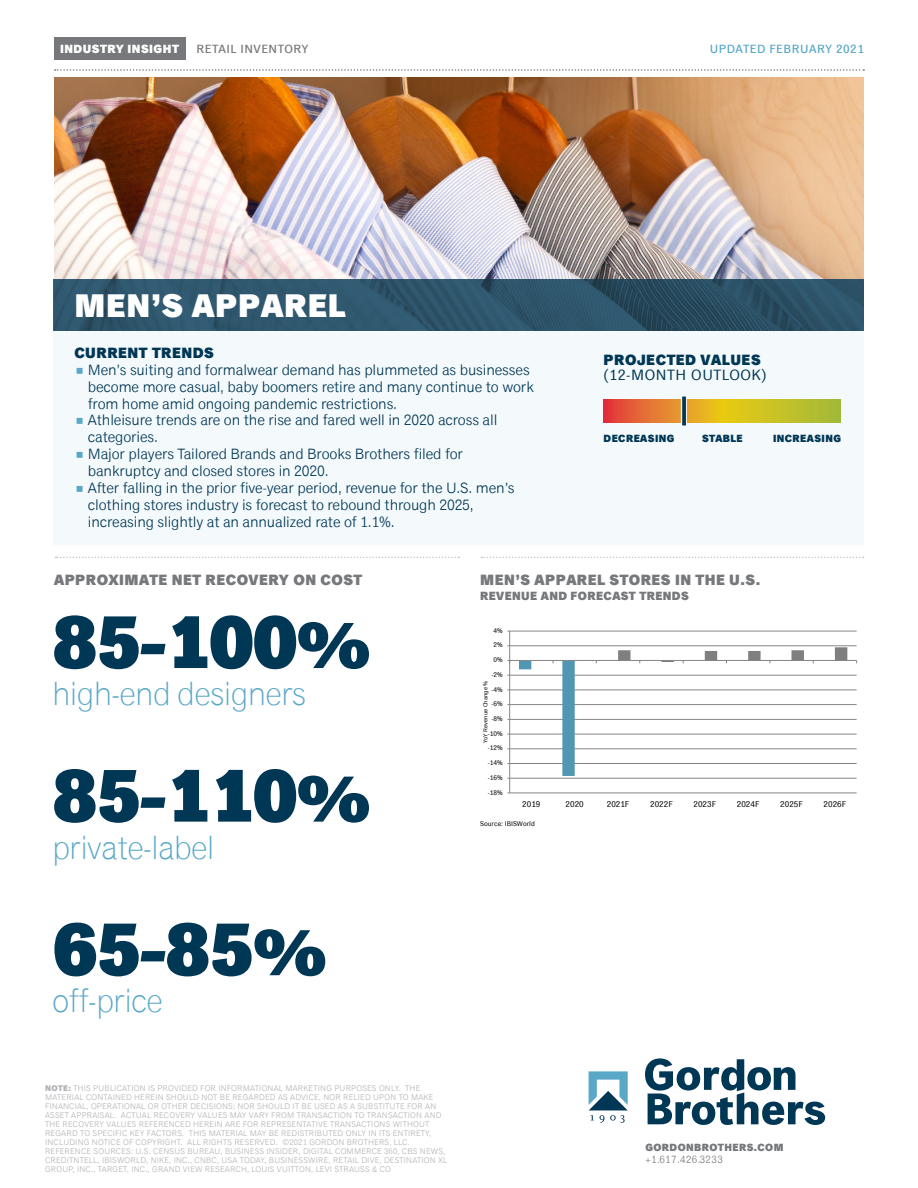
<style>
.page{position:relative;width:918px;height:1188px;background:#fff}
.page>*{position:absolute;margin:0;border:0;box-sizing:border-box;transform-origin:0 0}
.stat_-_S{font:800 75px "Classic Grotesque Pro";letter-spacing:-.025em;color:#003755}
.stat_-_descriptor{font:300 33px "Classic Grotesque Pro";letter-spacing:-.025em;color:#5aa8c7}
.head{font:800 33px "Classic Grotesque Pro";letter-spacing:.025em;color:#fff}
.t1{font:15px/16.8px "Classic Grotesque Pro";letter-spacing:-.01em;color:#003755}
.b-head{font:800 15px "Classic Grotesque Pro";letter-spacing:.035em;color:#76787b}
.intro_head{font:800 15px "Classic Grotesque Pro";letter-spacing:.035em;color:#003755}
.intro_head-2{font:15px "Classic Grotesque Pro";letter-spacing:.035em;color:#003755}
.b-head-2{font:800 12px "Classic Grotesque Pro";letter-spacing:.035em;color:#76787b}
.update_info{font:500 12px "Classic Grotesque Pro";letter-spacing:.04em;color:#5aa8c7}
.industry_names{font:500 12px "Classic Grotesque Pro";letter-spacing:.04em;color:#76787b}
.t2{font:800 12px "Classic Grotesque Pro";letter-spacing:.04em;color:#fff}
.t3{font:800 10.5px "Classic Grotesque Pro";letter-spacing:.04em;color:#003755}
.t4{font:800 10.5px "Classic Grotesque Pro";letter-spacing:.04em;color:#76787b}
.t5{font:10.5px "Classic Grotesque Pro";letter-spacing:.04em;color:#76787b}
.t6{font:8.4px "Classic Grotesque Pro";letter-spacing:.01em;color:#000}
.bottom_note{font:8.25px/9px "Classic Grotesque Pro";letter-spacing:.02em;color:#b2b3b7}
.t7{font:6.9px "Classic Grotesque Pro";color:#000}
.t8{font:5.85px "Classic Grotesque Pro";color:#000}
.s1{font-weight:800}
</style>
<div class="page">
<img style="left:54px;top:77px;width:810px;height:203px">
<div style="left:54px;top:331px;width:810px;height:213px;background:#f4f9fb"></div>
<svg style="left:54px;top:280px;width:810px;height:51px;background:#2c5368"></svg>
<svg style="left:604px;top:400px;width:236px;height:23px;background:#d5a12a"></svg>
<svg style="left:55px;top:557px;width:404px;height:1px"></svg>
<svg style="left:481px;top:557px;width:383px;height:1px"></svg>
<svg style="left:681px;top:399px;width:6px;height:24px"></svg>
<svg style="left:682px;top:397px;width:4px;height:28px"></svg>
<hr style="left:510px;top:793px;width:347px;height:1px;background:#868686">
<hr style="left:510px;top:778px;width:347px;height:1px;background:#868686">
<hr style="left:510px;top:763px;width:347px;height:1px;background:#868686">
<hr style="left:510px;top:748px;width:347px;height:1px;background:#868686">
<hr style="left:510px;top:734px;width:347px;height:1px;background:#868686">
<hr style="left:510px;top:719px;width:347px;height:1px;background:#868686">
<hr style="left:510px;top:704px;width:347px;height:1px;background:#868686">
<hr style="left:510px;top:690px;width:347px;height:1px;background:#868686">
<hr style="left:510px;top:675px;width:347px;height:1px;background:#868686">
<hr style="left:510px;top:645px;width:347px;height:1px;background:#868686">
<hr style="left:510px;top:631px;width:347px;height:1px;background:#868686">
<hr style="left:509px;top:631px;width:1px;height:162px;background:#868686">
<hr style="left:510px;top:660px;width:347px;height:1px;background:#868686">
<svg style="left:519px;top:661px;width:56px;height:115px"></svg>
<svg style="left:618px;top:647px;width:229px;height:16px"></svg>
<svg style="left:55px;top:69px;width:809px;height:2px"></svg>
<svg style="left:645px;top:1058px;width:180px;height:67px"></svg>
<svg style="left:589px;top:1071px;width:39px;height:52px"></svg>
<div style="left:54px;top:37px;width:132px;height:23px;background:#76787b"></div>
<h3 class="t2" style="left:60px;top:41px;width:120px">INDUSTRY INSIGHT</h3>
<p class="industry_names" style="left:197px;top:41px;width:113px">RETAIL INVENTORY</p>
<p class="update_info" style="left:710px;top:41px;width:156px">UPDATED FEBRUARY 2021</p>
<p class="head" style="left:74px;top:284px;width:273px">MEN’S APPAREL</p>
<p class="intro_head" style="left:74px;top:343px;width:141px">CURRENT TRENDS</p>
<p class="t1" style="left:88px;top:361px;width:448px">Men’s suiting and formalwear demand has plummeted as businesses become more casual, baby boomers retire and many continue to work from home amid ongoing pandemic restrictions.</p>
<p class="t1" style="left:88px;top:412px;width:411px">Athleisure trends are on the rise and fared well in 2020 across all categories.</p>
<p class="t1" style="left:88px;top:446px;width:377px">Major players Tailored Brands and Brooks Brothers filed for bankruptcy and closed stores in 2020.</p>
<p class="t1" style="left:88px;top:480px;width:428px">After falling in the prior five-year period, revenue for the U.S. men’s clothing stores industry is forecast to rebound through 2025, increasing slightly at an annualized rate of 1.1%.</p>
<p class="intro_head" style="left:604px;top:350px;width:159px">PROJECTED VALUES</p>
<p class="intro_head-2" style="left:604px;top:366px;width:165px">(12-MONTH OUTLOOK)</p>
<p class="t3" style="left:604px;top:431px;width:72px">DECREASING</p>
<p class="t3" style="left:702px;top:431px;width:42px">STABLE</p>
<p class="t3" style="left:773px;top:431px;width:70px">INCREASING</p>
<p class="b-head" style="left:54px;top:570px;width:310px">APPROXIMATE NET RECOVERY ON COST</p>
<p class="stat_-_S" style="left:52px;top:593px;width:321px">85-100%</p>
<p class="stat_-_descriptor" style="left:52px;top:674px;width:256px">high-end designers</p>
<p class="stat_-_S" style="left:52px;top:747px;width:321px">85-110%</p>
<p class="stat_-_descriptor" style="left:52px;top:828px;width:164px">private-label</p>
<p class="stat_-_S" style="left:52px;top:901px;width:277px">65-85%</p>
<p class="stat_-_descriptor" style="left:52px;top:981px;width:113px">off-price</p>
<p class="bottom_note" style="left:45px;top:1084px;width:404px"><span class="s1">NOTE:</span> THIS PUBLICATION IS PROVIDED FOR INFORMATIONAL MARKETING PURPOSES ONLY. THE MATERIAL CONTAINED HEREIN SHOULD NOT BE REGARDED AS ADVICE, NOR RELIED UPON TO MAKE FINANCIAL, OPERATIONAL OR OTHER DECISIONS; NOR SHOULD IT BE USED AS A SUBSTITUTE FOR AN ASSET APPRAISAL. ACTUAL RECOVERY VALUES MAY VARY FROM TRANSACTION TO TRANSACTION AND THE RECOVERY VALUES REFERENCED HEREIN ARE FOR REPRESENTATIVE TRANSACTIONS WITHOUT REGARD TO SPECIFIC KEY FACTORS. THIS MATERIAL MAY BE REDISTRIBUTED ONLY IN ITS ENTIRETY, INCLUDING NOTICE OF COPYRIGHT. ALL RIGHTS RESERVED. ©2021 GORDON BROTHERS, LLC.<br>REFERENCE SOURCES: U.S. CENSUS BUREAU, BUSINESS INSIDER, DIGITAL COMMERCE 360, CBS NEWS, CREDITNTELL, IBISWORLD, NIKE, INC., CNBC, USA TODAY, BUSINESSWIRE, RETAIL DIVE, DESTINATION XL GROUP, INC., TARGET, INC., GRAND VIEW RESEARCH, LOUIS VUITTON, LEVI STRAUSS &amp; CO</p>
<p class="b-head" style="left:480px;top:570px;width:282px">MEN’S APPAREL STORES IN THE U.S.</p>
<p class="b-head-2" style="left:480px;top:588px;width:210px">REVENUE AND FORECAST TRENDS</p>
<p class="t7" style="left:494px;top:626px;width:11px">4%</p>
<p class="t7" style="left:494px;top:641px;width:11px">2%</p>
<p class="t7" style="left:494px;top:656px;width:11px">0%</p>
<p class="t7" style="left:492px;top:670px;width:13px">-2%</p>
<p class="t8" style="left:482px;top:743px;width:64px;rotate:-90deg">YoY Revenue Change %</p>
<p class="t7" style="left:492px;top:685px;width:13px">-4%</p>
<p class="t7" style="left:492px;top:700px;width:13px">-6%</p>
<p class="t7" style="left:492px;top:714px;width:13px">-8%</p>
<p class="t7" style="left:488px;top:729px;width:16px">-10%</p>
<p class="t7" style="left:488px;top:744px;width:16px">-12%</p>
<p class="t7" style="left:488px;top:759px;width:16px">-14%</p>
<p class="t7" style="left:488px;top:773px;width:16px">-16%</p>
<p class="t7" style="left:488px;top:788px;width:16px">-18%</p>
<p class="t6" style="left:522px;top:799px;width:20px">2019</p>
<p class="t6" style="left:566px;top:799px;width:20px">2020</p>
<p class="t6" style="left:607px;top:799px;width:24px">2021F</p>
<p class="t6" style="left:650px;top:799px;width:24px">2022F</p>
<p class="t6" style="left:694px;top:799px;width:24px">2023F</p>
<p class="t6" style="left:737px;top:799px;width:24px">2024F</p>
<p class="t6" style="left:780px;top:799px;width:24px">2025F</p>
<p class="t6" style="left:824px;top:799px;width:24px">2026F</p>
<p class="t7" style="left:480px;top:820px;width:56px">Source: IBISWorld</p>
<p class="t4" style="left:645px;top:1141px;width:140px">GORDONBROTHERS.COM</p>
<p class="t5" style="left:645px;top:1153px;width:79px">+1.617.426.3233</p>
</div>
